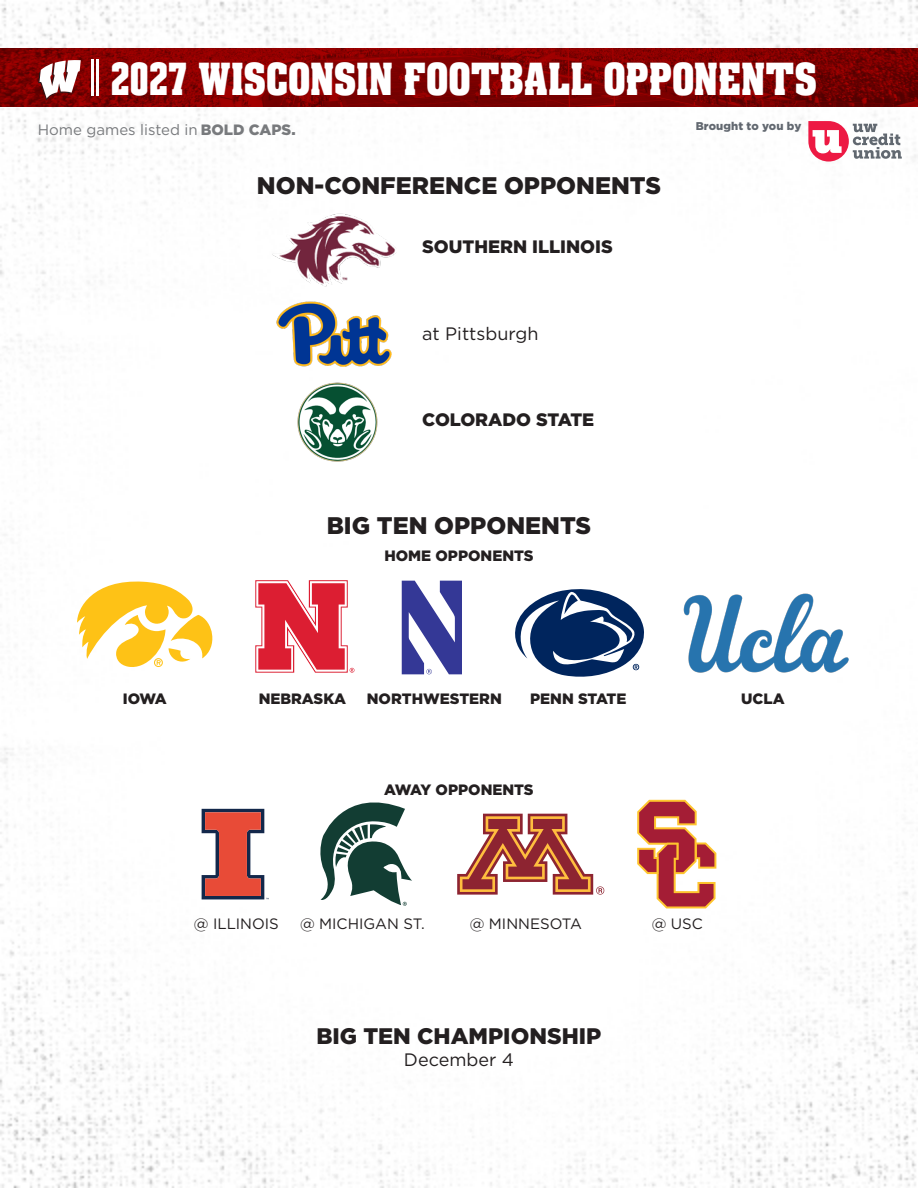
<style>
.page{position:relative;width:918px;height:1188px;background:#fff}
.page>*{position:absolute;margin:0;border:0;box-sizing:border-box;transform-origin:0 0}
.t1{font:48px "W Isconsin";letter-spacing:.025em;color:#fff}
.t2{font:900 24px "Gotham HTF";color:#231f20}
.t3{font:900 22.5px "Gotham HTF";color:#231f20}
.t4{font:900 18px "Gotham HTF";color:#231f20}
.t5{font:18px "Gotham HTF";color:#231f20}
.t6{font:900 15px "Gotham HTF";color:#231f20}
.t7{font:15px "Gotham HTF";color:#231f20}
.t8{font:15px "Gotham HTF";color:#787a7d}
.t9{font:900 11.25px "Gotham HTF";letter-spacing:.01em;color:#626870}
.s1{font-weight:900}
</style>
<div class="page">
<img style="left:0;top:0;width:918px;height:1188px">
<svg style="left:0;top:48px;width:918px;height:59px;background:#810000"></svg>
<svg style="left:38px;top:60px;width:43px;height:40px"></svg>
<hr style="left:91px;top:59px;width:3px;height:37px;background:#fff">
<hr style="left:96px;top:59px;width:2px;height:37px;background:#fff">
<svg style="left:808px;top:121px;width:94px;height:41px"></svg>
<svg style="left:457px;top:814px;width:147px;height:81px"></svg>
<svg style="left:513px;top:587px;width:133px;height:92px"></svg>
<svg style="left:255px;top:580px;width:99px;height:93px"></svg>
<svg style="left:402px;top:581px;width:60px;height:93px"></svg>
<svg style="left:637px;top:800px;width:79px;height:108px"></svg>
<svg style="left:202px;top:809px;width:67px;height:90px"></svg>
<svg style="left:320px;top:802px;width:92px;height:104px"></svg>
<img style="left:683px;top:594px;width:165px;height:79px">
<svg style="left:77px;top:580px;width:135px;height:90px"></svg>
<img style="left:277px;top:301px;width:115px;height:65px">
<img style="left:295px;top:379px;width:85px;height:85px">
<img style="left:272px;top:212px;width:124px;height:76px">
<p class="t1" style="left:112px;top:52px;width:707px">2027 WISCONSIN FOOTBALL OPPONENTS</p>
<p class="t8" style="left:38px;top:122px;width:259px">Home games listed in <span class="s1">BOLD CAPS.</span></p>
<p class="t9" style="left:696px;top:120px;width:107px">Brought to you by</p>
<p class="t2" style="left:257px;top:172px;width:406px">NON-CONFERENCE OPPONENTS</p>
<p class="t4" style="left:422px;top:237px;width:192px">SOUTHERN ILLINOIS</p>
<p class="t5" style="left:422px;top:324px;width:118px">at Pittsburgh</p>
<p class="t4" style="left:422px;top:409px;width:174px">COLORADO STATE</p>
<p class="t2" style="left:327px;top:512px;width:266px">BIG TEN OPPONENTS</p>
<p class="t6" style="left:384px;top:547px;width:151px">HOME OPPONENTS</p>
<p class="t6" style="left:123px;top:690px;width:46px">IOWA</p>
<p class="t6" style="left:259px;top:690px;width:89px">NEBRASKA</p>
<p class="t6" style="left:367px;top:690px;width:137px">NORTHWESTERN</p>
<p class="t6" style="left:530px;top:690px;width:98px">PENN STATE</p>
<p class="t6" style="left:741px;top:690px;width:45px">UCLA</p>
<p class="t6" style="left:384px;top:781px;width:151px">AWAY OPPONENTS</p>
<p class="t7" style="left:194px;top:915px;width:87px">@ ILLINOIS</p>
<p class="t7" style="left:300px;top:915px;width:126px">@ MICHIGAN ST.</p>
<p class="t7" style="left:470px;top:915px;width:114px">@ MINNESOTA</p>
<p class="t7" style="left:652px;top:915px;width:53px">@ USC</p>
<p class="t3" style="left:316px;top:1023px;width:286px">BIG TEN CHAMPIONSHIP</p>
<p class="t5" style="left:404px;top:1050px;width:111px">December 4</p>
</div>
